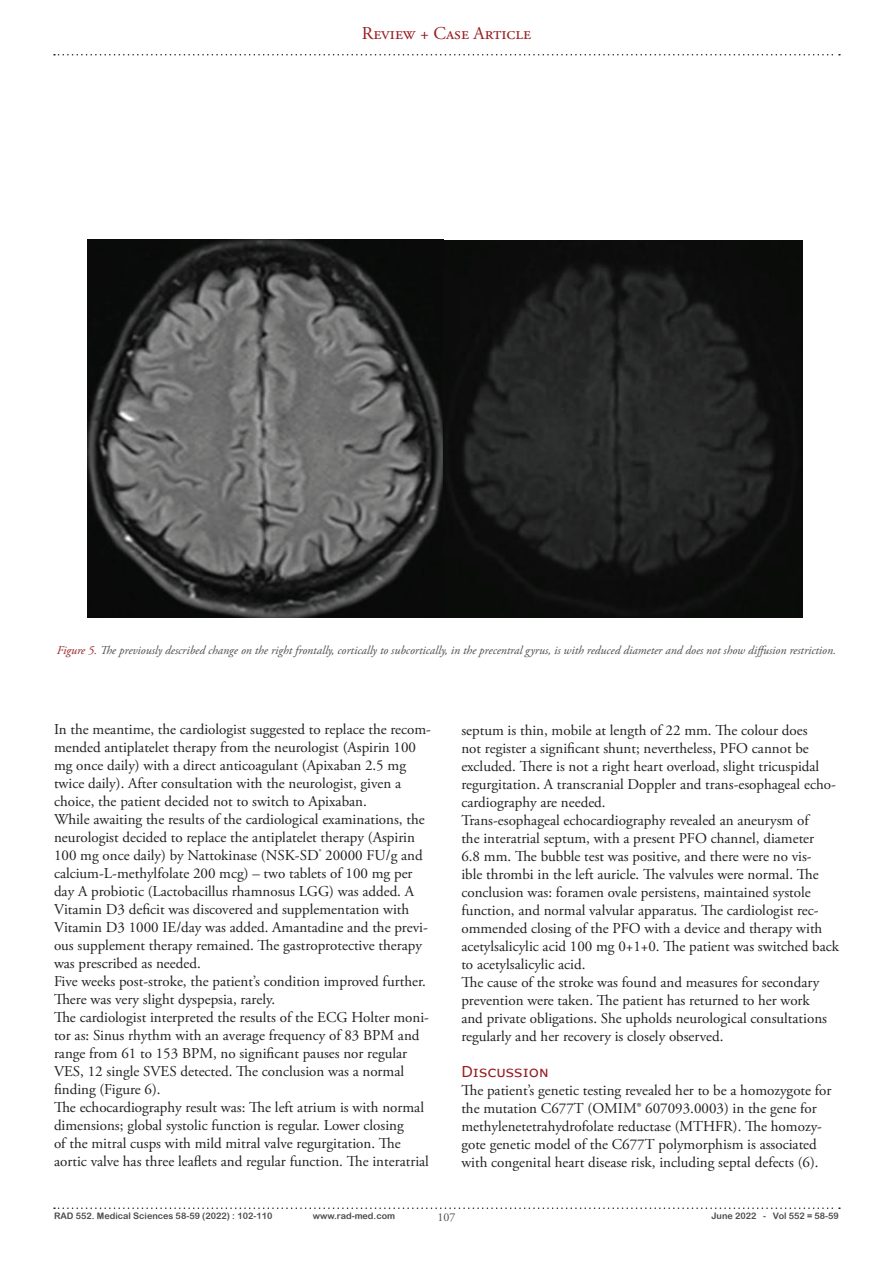
<style>
.page{position:relative;width:893px;height:1263px;background:#fff}
.page>*{position:absolute;margin:0;border:0;box-sizing:border-box;transform-origin:0 0}
.t1{font:18px "Adobe Garamond Pro";color:#981d20}
.t2{font:15px/18px "Adobe Garamond Pro";color:#231f20}
.t3{font:15px "Verdana";color:#981d20}
.t4{font:italic 12px "Adobe Garamond Pro";color:#4c4c4c}
.t5{font:12px "Adobe Garamond Pro";color:#4c4c4c}
.t6{font:9px "Arial Rounded MT Bold";color:#4c4c4c}
.s1{color:#981d20}
</style>
<div class="page">
<svg style="left:54px;top:54px;width:786px;height:2px"></svg>
<svg style="left:54px;top:1207px;width:786px;height:2px"></svg>
<img style="left:88px;top:239px;width:356px;height:379px">
<img style="left:444px;top:241px;width:359px;height:377px">
<p class="t1" style="left:362px;top:23px;width:171px">Review + Case Article</p>
<p class="t4" style="left:57px;top:643px;width:781px"><span class="s1">Figure 5.</span> The previously described change on the right frontally, cortically to subcortically, in the precentral gyrus, is with reduced diameter and does not show diffusion restriction.</p>
<p class="t2" style="left:54px;top:720px;width:379px">In the meantime, the cardiologist suggested to replace the recom&shy;mended antiplatelet therapy from the neurologist (Aspirin 100 mg once daily) with a direct anticoagulant (Apixaban 2.5 mg twice daily). After consultation with the neurologist, given a choice, the patient decided not to switch to Apixaban.<br>While awaiting the results of the cardiological examinations, the neurologist decided to replace the antiplatelet therapy (Aspirin 100 mg once daily) by Nattokinase (NSK-SD<sup>®</sup> 20000 FU/g and calcium-L-methylfolate 200 mcg) – two tablets of 100 mg per day A probiotic (Lactobacillus rhamnosus LGG) was added. A Vitamin D3 deficit was discovered and supplementation with Vitamin D3 1000 IE/day was added. Amantadine and the previ&shy;ous supplement therapy remained. The gastroprotective therapy was prescribed as needed.<br>Five weeks post-stroke, the patient’s condition improved further.<br>There was very slight dyspepsia, rarely.<br>The cardiologist interpreted the results of the ECG Holter moni&shy;tor as: Sinus rhythm with an average frequency of 83 BPM and range from 61 to 153 BPM, no significant pauses nor regular VES, 12 single SVES detected. The conclusion was a normal finding (Figure 6).<br>The echocardiography result was: The left atrium is with normal dimensions; global systolic function is regular. Lower closing<br>of the mitral cusps with mild mitral valve regurgitation. The aortic valve has three leaflets and regular function. The interatrial</p>
<p class="t2" style="left:461px;top:722px;width:379px">septum is thin, mobile at length of 22 mm. The colour does<br>not register a significant shunt; nevertheless, PFO cannot be excluded. There is not a right heart overload, slight tricuspidal regurgitation. A transcranial Doppler and trans-esophageal echo&shy;cardiography are needed.<br>Trans-esophageal echocardiography revealed an aneurysm of<br>the interatrial septum, with a present PFO channel, diameter<br>6.8 mm. The bubble test was positive, and there were no vis-<br>ible thrombi in the left auricle. The valvules were normal. The conclusion was: foramen ovale persistens, maintained systole function, and normal valvular apparatus. The cardiologist rec&shy;ommended closing of the PFO with a device and therapy with acetylsalicylic acid 100 mg 0+1+0. The patient was switched back to acetylsalicylic acid.<br>The cause of the stroke was found and measures for secondary prevention were taken. The patient has returned to her work<br>and private obligations. She upholds neurological consultations regularly and her recovery is closely observed.</p>
<p class="t3" style="left:461px;top:1061px;width:89px">Discussion</p>
<p class="t2" style="left:461px;top:1082px;width:372px">The patient’s genetic testing revealed her to be a homozygote for the mutation C677T (OMIM® 607093.0003) in the gene for methylenetetrahydrofolate reductase (MTHFR). The homozy&shy;gote genetic model of the C677T polymorphism is associated with congenital heart disease risk, including septal defects (6).</p>
<p class="t6" style="left:54px;top:1210px;width:220px">RAD 552. Medical Sciences 58-59 (2022) : 102-110</p>
<p class="t6" style="left:313px;top:1210px;width:84px">www.rad-med.com</p>
<p class="t5" style="left:437px;top:1210px;width:19px">107</p>
<p class="t6" style="left:711px;top:1210px;width:129px">June 2022 - Vol 552 = 58-59</p>
</div>
